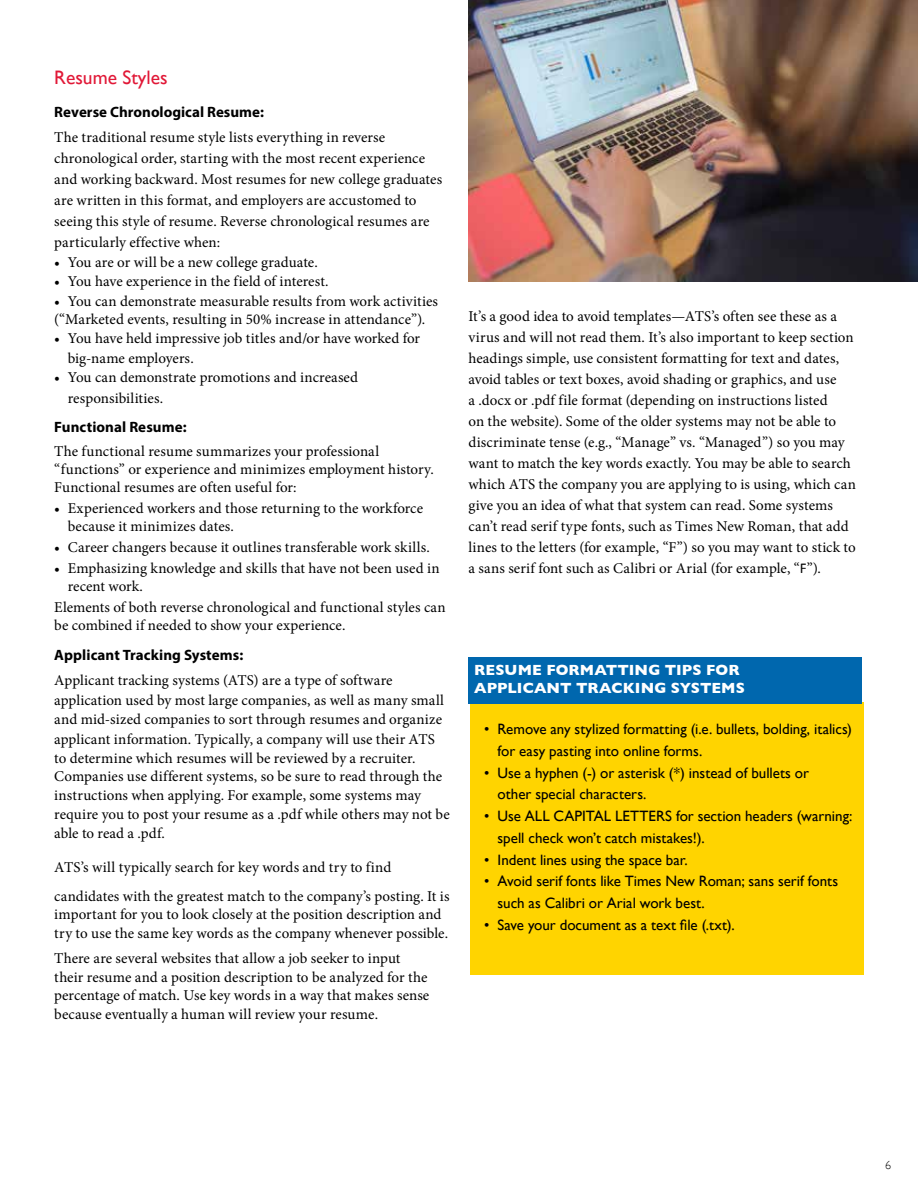
<style>
.page{position:relative;width:918px;height:1188px;background:#fff}
.page>*{position:absolute;margin:0;border:0;box-sizing:border-box;transform-origin:0 0}
.t1{font:19.5px "Gill Sans";color:#e11837}
.t2{font:15px/21px "Minion Pro";letter-spacing:.005em;color:#000}
.t3{font:15px/21.8px "Gill Sans";color:#000}
.t4{font:700 15px "Myriad Pro";color:#000}
.t5{font:700 15px/18px "Gill Sans";letter-spacing:.005em;color:#fff}
.t6{font:300 12px "Gill Sans";color:#000}
.s1{font-family:"Calibri"}
</style>
<div class="page">
<img style="left:468px;top:0;width:450px;height:281px">
<div style="left:471px;top:702px;width:393px;height:272px;background:#ffd400"></div>
<div style="left:469px;top:657px;width:393px;height:47px;background:#0067ae"></div>
<h1 class="t1" style="left:54px;top:66px;width:115px">Resume Styles</h1>
<p class="t4" style="left:54px;top:102px;width:211px">Reverse Chronological Resume:</p>
<p class="t2" style="left:54px;top:127px;width:389px">The traditional resume style lists everything in reverse chronological order, starting with the most recent experience and working backward. Most resumes for new college graduates are written in this format, and employers are accustomed to seeing this style of resume. Reverse chronological resumes are particularly effective when:</p>
<p class="t2" style="left:54px;top:252px;width:265px">• You are or will be a new college graduate.</p>
<p class="t2" style="left:54px;top:271px;width:276px">• You have experience in the field of interest.</p>
<p class="t2" style="left:54px;top:292px;width:385px;line-height:18px">• You can demonstrate measurable results from work activities (“Marketed events, resulting in 50% increase in attendance”).</p>
<p class="t2" style="left:68px;top:329px;width:354px;line-height:19.5px;text-indent:-14px">• You have held impressive job titles and/or have worked for big-name employers.</p>
<p class="t2" style="left:68px;top:367px;width:292px;text-indent:-14px">• You can demonstrate promotions and increased responsibilities.</p>
<p class="t4" style="left:54px;top:417px;width:134px">Functional Resume:</p>
<p class="t2" style="left:54px;top:442px;width:381px;line-height:18px">The functional resume summarizes your professional “functions” or experience and minimizes employment history.<br>Functional resumes are often useful for:</p>
<p class="t2" style="left:68px;top:499px;width:357px;line-height:18px;text-indent:-14px">• Experienced workers and those returning to the workforce because it minimizes dates.</p>
<p class="t2" style="left:54px;top:537px;width:377px">• Career changers because it outlines transferable work skills.</p>
<p class="t2" style="left:68px;top:559px;width:373px;line-height:18px;text-indent:-14px">• Emphasizing knowledge and skills that have not been used in recent work.</p>
<p class="t2" style="left:54px;top:598px;width:393px;line-height:18px">Elements of both reverse chronological and functional styles can be combined if needed to show your experience.</p>
<p class="t4" style="left:54px;top:645px;width:191px">Applicant Tracking Systems:</p>
<p class="t2" style="left:54px;top:671px;width:397px;line-height:19px">Applicant tracking systems (ATS) are a type of software application used by most large companies, as well as many small and mid-sized companies to sort through resumes and organize applicant information. Typically, a company will use their ATS to determine which resumes will be reviewed by a recruiter.<br>Companies use different systems, so be sure to read through the instructions when applying. For example, some systems may require you to post your resume as a .pdf while others may not be able to read a .pdf.</p>
<p class="t2" style="left:54px;top:853px;width:397px;line-height:28.5px">ATS’s will typically search for key words and try to find candidates with the greatest match to the company’s posting. It is</p>
<p class="t2" style="left:54px;top:905px;width:395px;line-height:18.8px">important for you to look closely at the position description and try to use the same key words as the company whenever possible.</p>
<p class="t2" style="left:54px;top:949px;width:377px;line-height:18.8px">There are several websites that allow a job seeker to input their resume and a position description to be analyzed for the percentage of match. Use key words in a way that makes sense because eventually a human will review your resume.</p>
<p class="t2" style="left:468px;top:306px;width:389px">It’s a good idea to avoid templates—ATS’s often see these as a virus and will not read them. It’s also important to keep section headings simple, use consistent formatting for text and dates, avoid tables or text boxes, avoid shading or graphics, and use<br>a .docx or .pdf file format (depending on instructions listed<br>on the website). Some of the older systems may not be able to discriminate tense (e.g., “Manage” vs. “Managed”) so you may want to match the key words exactly. You may be able to search which ATS the company you are applying to is using, which can give you an idea of what that system can read. Some systems can’t read serif type fonts, such as Times New Roman, that add lines to the letters (for example, “F”) so you may want to stick to a sans serif font such as Calibri or Arial (for example, “<span class="s1">F</span>”).</p>
<p class="t5" style="left:474px;top:661px;width:272px">RESUME FORMATTING TIPS FOR<br>APPLICANT TRACKING SYSTEMS</p>
<p class="t3" style="left:498px;top:718px;width:356px;text-indent:-14px">• Remove any stylized formatting (i.e. bullets, bolding, italics) for easy pasting into online forms.</p>
<p class="t3" style="left:498px;top:762px;width:313px;text-indent:-14px">• Use a hyphen (-) or asterisk (*) instead of bullets or other special characters.</p>
<p class="t3" style="left:498px;top:805px;width:356px;text-indent:-14px">• Use ALL CAPITAL LETTERS for section headers (warning: spell check won’t catch mistakes!).</p>
<p class="t3" style="left:484px;top:849px;width:205px">• Indent lines using the space bar.</p>
<p class="t3" style="left:498px;top:870px;width:342px;text-indent:-14px">• Avoid serif fonts like Times New Roman; sans serif fonts such as Calibri or Arial work best.</p>
<p class="t3" style="left:484px;top:914px;width:252px">• Save your document as a text file (.txt).</p>
<p class="t6" style="left:885px;top:1156px;width:7px">6</p>
</div>
